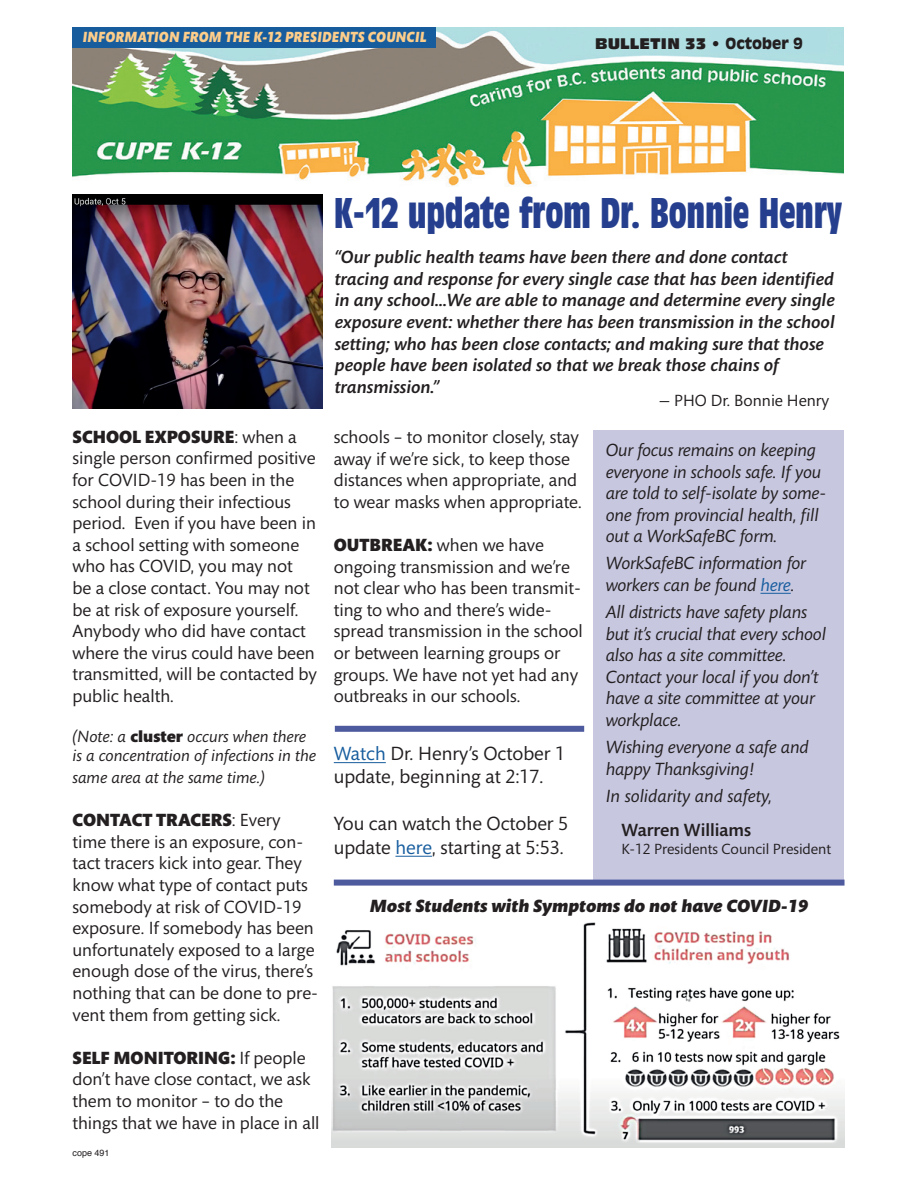
<style>
.page{position:relative;width:918px;height:1188px;background:#fff}
.page>*{position:absolute;margin:0;border:0;box-sizing:border-box;transform-origin:0 0}
.t1{font:700 condensed 42px "Antique Olive Std";letter-spacing:-.01em;color:#253f8e}
.t2{font:19.5px/23.4px "Mundo Sans Std";color:#231f20}
.t3{font:18px/21.6px "Mundo Sans Std";color:#231f20}
.t4{font:italic 18px/21.6px "Mundo Sans Std";letter-spacing:-.01em;color:#231f20}
.t5{font:italic 500 18px/21.6px "Mundo Sans Std";color:#231f20}
.t6{font:italic 900 18px "Mundo Sans Std";color:#231f20}
.t7{font:500 18px "Mundo Sans Std";color:#231f20}
.t8{font:italic 16.5px/19.8px "Mundo Sans Std";color:#231f20}
.t9{font:16.5px "Mundo Sans Std";color:#231f20}
.t10{font:italic 900 15px "Mundo Sans Std";letter-spacing:.015em;color:#fdcd8a;scale:.9 1}
.t11{font:15px "Mundo Sans Std";color:#231f20}
.t12{font:15px "Antique Olive Std Compact";color:#231f20}
.t13{font:9px "Helvetica";color:#231f20}
.s1{font-family:"Antique Olive Std";font-weight:900}
.s2{font-weight:900}
.s3{font-weight:900;font-style:normal}
.s4{color:#175d9e}
</style>
<div class="page">
<div style="left:593px;top:430px;width:250px;height:453px;background:#c7c7e0"></div>
<img style="left:73px;top:28px;width:771px;height:159px">
<div style="left:73px;top:27px;width:363px;height:21px;background:#175d9e"></div>
<div style="left:711px;top:28px;width:115px;height:25px;background:#aedee3"></div>
<hr style="left:760px;top:593px;width:31px;height:1px;background:#175d9e">
<img style="left:73px;top:194px;width:250px;height:214px">
<hr style="left:334px;top:762px;width:52px;height:1px;background:#175d9e">
<hr style="left:395px;top:856px;width:37px;height:1px;background:#175d9e">
<img style="left:331px;top:922px;width:514px;height:225px">
<div style="left:334px;top:880px;width:511px;height:6px;background:#4d5a9e"></div>
<div style="left:335px;top:726px;width:249px;height:6px;background:#4d5a9e"></div>
<p class="t10" style="left:83px;top:29px;width:383px">INFORMATION FROM THE K-12 PRESIDENTS COUNCIL</p>
<p class="t12" style="left:595px;top:35px;width:209px">BULLETIN 33 • <span class="s1">October 9</span></p>
<p class="t3" style="left:73px;top:427px;width:246px"><span class="s2">SCHOOL EXPOSURE</span>: when a single person confirmed positive for COVID-19 has been in the school during their infectious period. Even if you have been in a school setting with someone who has COVID, you may not<br>be a close contact. You may not be at risk of exposure yourself.<br>Anybody who did have contact where the virus could have been transmitted, will be contacted by public health.</p>
<p class="t8" style="left:73px;top:727px;width:245px">(Note: a <span class="s3">cluster</span> occurs when there is a concentration of infections in the</p>
<p class="t8" style="left:73px;top:768px;width:194px">same area at the same time.)</p>
<p class="t3" style="left:73px;top:810px;width:247px"><span class="s2">CONTACT TRACERS</span>: Every time there is an exposure, con&shy;tact tracers kick into gear. They know what type of contact puts somebody at risk of COVID-19 exposure. If somebody has been unfortunately exposed to a large enough dose of the virus, there’s nothing that can be done to pre&shy;vent them from getting sick.</p>
<p class="t3" style="left:73px;top:1048px;width:248px"><span class="s2">SELF MONITORING:</span> If people don’t have close contact, we ask them to monitor – to do the things that we have in place in all</p>
<p class="t13" style="left:73px;top:1146px;width:39px">cope 491</p>
<h1 class="t1" style="left:334px;top:189px;width:510px">K-12 update from Dr. Bonnie Henry</h1>
<p class="t5" style="left:335px;top:247px;width:501px">“Our public health teams have been there and done contact tracing and response for every single case that has been identified in any school...We are able to manage and determine every single exposure event: whether there has been transmission in the school setting; who has been close contacts; and making sure that those people have been isolated so that we break those chains of transmission.”</p>
<p class="t9" style="left:659px;top:392px;width:172px">— PHO Dr. Bonnie Henry</p>
<p class="t3" style="left:334px;top:427px;width:250px">schools – to monitor closely, stay away if we’re sick, to keep those distances when appropriate, and to wear masks when appropriate.</p>
<p class="t3" style="left:334px;top:535px;width:251px"><span class="s2">OUTBREAK:</span> when we have ongoing transmission and we’re not clear who has been transmit&shy;ting to who and there’s wide&shy;spread transmission in the school or between learning groups or groups. We have not yet had any outbreaks in our schools.</p>
<p class="t4" style="left:606px;top:439px;width:222px">Our focus remains on keeping everyone in schools safe. If you are told to self-isolate by some&shy;one from provincial health, fill out a WorkSafeBC form.</p>
<p class="t4" style="left:606px;top:553px;width:202px">WorkSafeBC information for workers can be found <span class="s4">here</span>.</p>
<p class="t4" style="left:606px;top:601px;width:222px">All districts have safety plans but it’s crucial that every school also has a site committee.<br>Contact your local if you don’t have a site committee at your workplace.</p>
<p class="t4" style="left:606px;top:736px;width:204px">Wishing everyone a safe and happy Thanksgiving!</p>
<p class="t4" style="left:606px;top:785px;width:168px">In solidarity and safety,</p>
<p class="t2" style="left:334px;top:742px;width:233px"><span class="s4">Watch</span> Dr. Henry’s October 1 update, beginning at 2:17.</p>
<p class="t2" style="left:334px;top:813px;width:236px">You can watch the October 5 update <span class="s4">here</span>, starting at 5:53.</p>
<p class="t6" style="left:370px;top:895px;width:440px">Most Students with Symptoms do not have COVID-19</p>
<p class="t7" style="left:622px;top:820px;width:131px">Warren Williams</p>
<p class="t11" style="left:622px;top:841px;width:211px">K-12 Presidents Council President</p>
</div>
